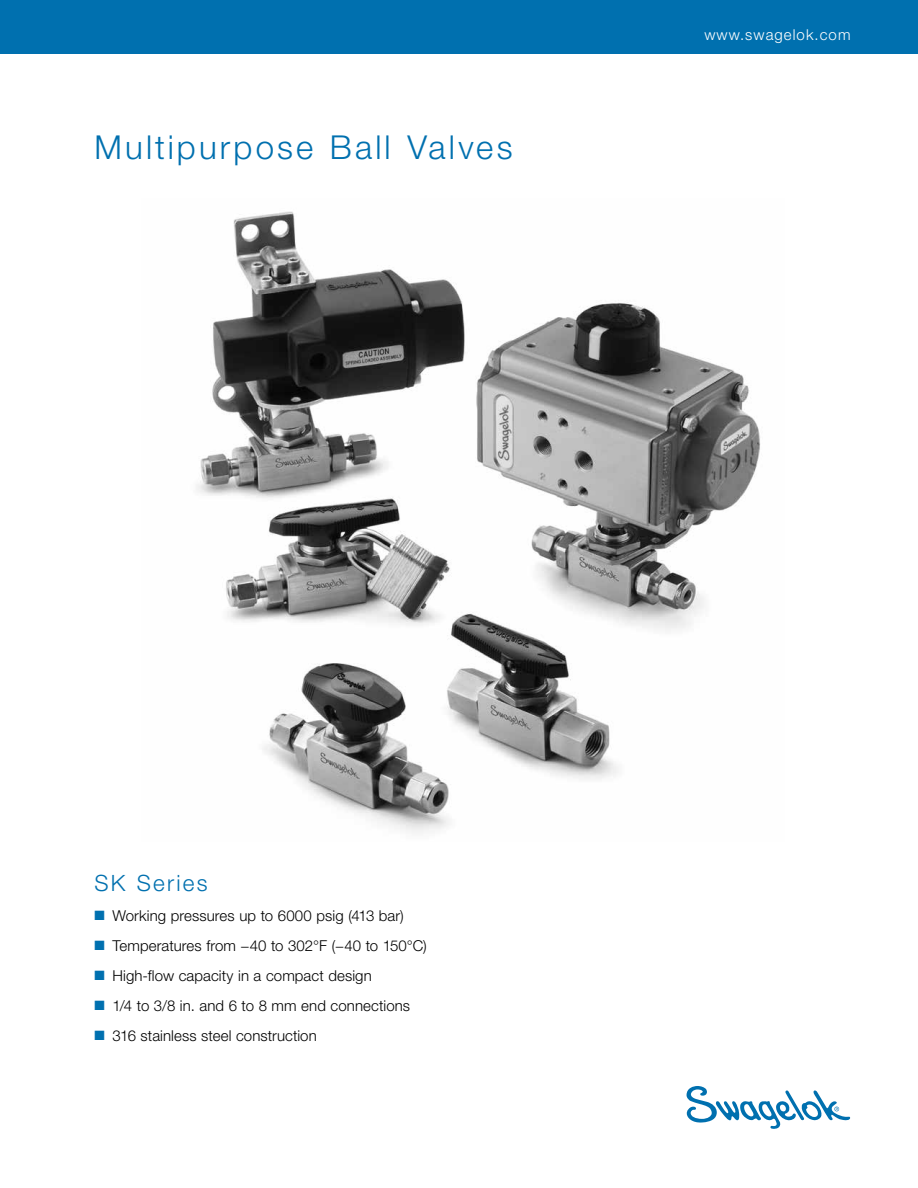
<style>
.page{position:relative;width:918px;height:1188px;background:#fff}
.page>*{position:absolute;margin:0;border:0;box-sizing:border-box;transform-origin:0 0}
.t1{font:300 33px "Helvetica Neue LT Std";letter-spacing:.095em;color:#0070af}
.series{font:300 22.5px "Helvetica Neue LT Std";letter-spacing:.1em;color:#0070af}
.bullets{font:300 15px "Helvetica Neue LT Std";letter-spacing:.005em;color:#000}
.t2{font:300 15px "Helvetica Neue LT Std";letter-spacing:.07em;color:#fff}
.s1{color:#0070af}
</style>
<div class="page">
<svg style="left:687px;top:1086px;width:163px;height:43px"></svg>
<div style="left:0;top:0;width:918px;height:54px;background:#0070af"></div>
<img style="left:196px;top:211px;width:564px;height:622px">
<p class="t1" style="left:94px;top:127px;width:420px">Multipurpose Ball Valves</p>
<p class="t2" style="left:704px;top:26px;width:148px">www.swagelok.com</p>
<p class="series" style="left:94px;top:869px;width:115px">SK Series</p>
<p class="bullets" style="left:94px;top:906px;width:311px"><span class="s1">■</span> Working pressures up to 6000 psig (413 bar)</p>
<p class="bullets" style="left:94px;top:936px;width:334px"><span class="s1">■</span> Temperatures from −40 to 302°F (−40 to 150°C)</p>
<p class="bullets" style="left:94px;top:966px;width:279px"><span class="s1">■</span> High-flow capacity in a compact design</p>
<p class="bullets" style="left:94px;top:996px;width:317px"><span class="s1">■</span> 1/4 to 3/8 in. and 6 to 8 mm end connections</p>
<p class="bullets" style="left:94px;top:1026px;width:224px"><span class="s1">■</span> 316 stainless steel construction</p>
</div>
